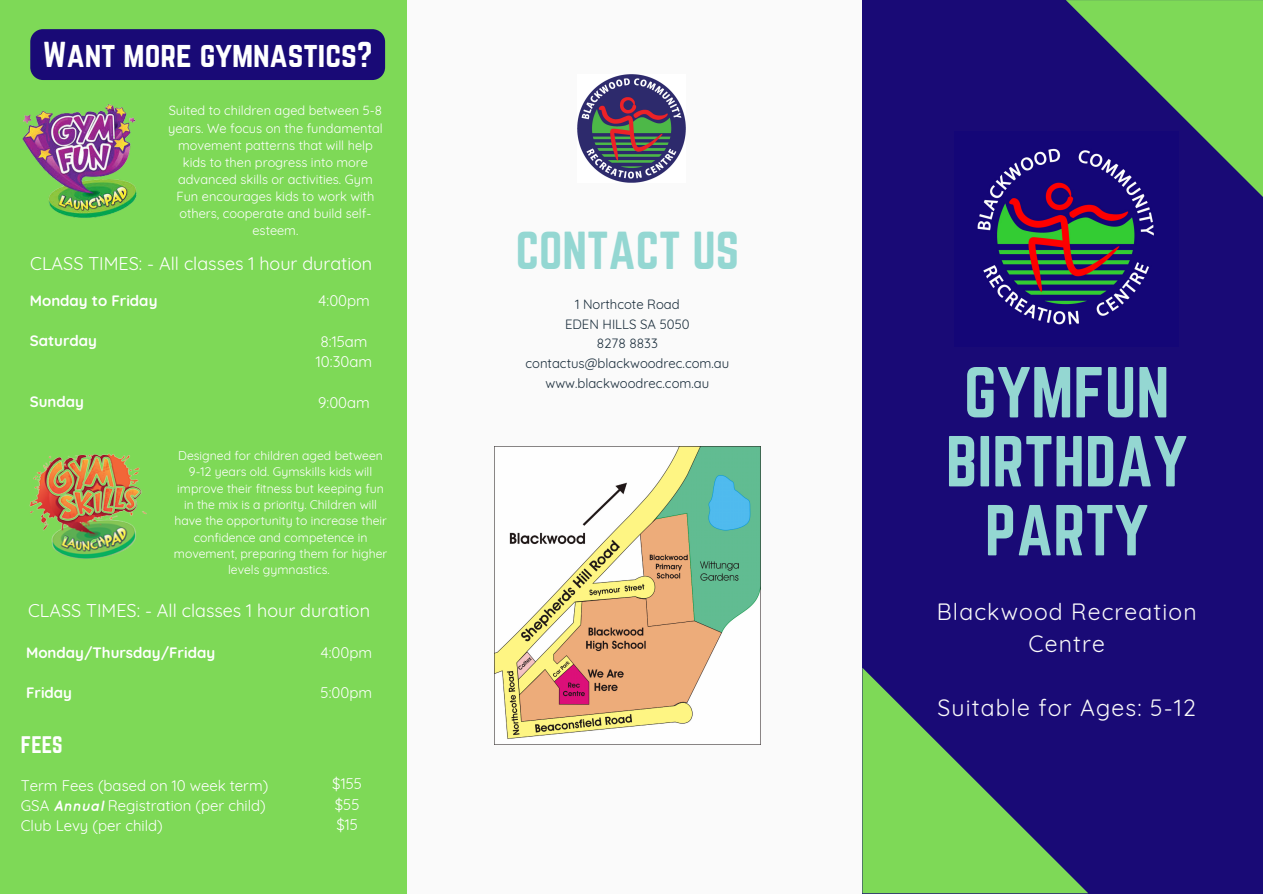
<style>
.page{position:relative;width:1263px;height:894px;background:#fff}
.page>*{position:absolute;margin:0;border:0;box-sizing:border-box;transform-origin:0 0}
.t1{font:63px/68.8px "Norwester";color:#94d7d2;text-align:center}
.t2{font:46.65px "Norwester";color:#94d7d2}
.t3{font:31.5px "Norwester";color:#fff}
.t4{font:22.95px/31.7px "Quicksand";letter-spacing:.05em;color:#fafafa;text-align:center}
.t5{font:21px "Norwester";color:#fff}
.t6{font:18px "Quicksand";color:#fff}
.t7{font:15px/20.2px "Quicksand";color:#fff}
.t8{font:700 15px "Quicksand";color:#fff}
.t9{font:13.2px/19.6px "Quicksand";color:#1a2d3b;text-align:center}
.t10{font:12.9px/17.1px "Quicksand";color:#fff;text-align:center}
.t11{font:12.3px/16.4px "Quicksand";color:#fff;text-align:center}
.s1{font-weight:700;font-style:italic}
</style>
<div class="page">
<div style="left:0;top:0;width:1263px;height:893px;background:#190a76"></div>
<svg style="left:862px;top:668px;width:226px;height:225px"></svg>
<svg style="left:1066px;top:0;width:197px;height:197px"></svg>
<div style="left:0;top:0;width:408px;height:893px;background:#7ed957"></div>
<div style="left:408px;top:0;width:454px;height:893px;background:#fafafa"></div>
<img style="left:977px;top:132px;width:201px;height:193px">
<img style="left:494px;top:446px;width:267px;height:298px">
<img style="left:22px;top:104px;width:115px;height:114px">
<img style="left:577px;top:74px;width:108px;height:108px">
<div style="left:30px;top:29px;width:355px;height:51px;background:#190a76"></div>
<img style="left:29px;top:453px;width:118px;height:106px">
<h3 class="t3" style="left:43px;top:35px;width:331px">Want more gymnastics?</h3>
<p class="t10" style="left:168px;top:102px;width:216px">Suited to children aged between 5-8 years. We focus on the fundamental movement patterns that will help kids to then progress into more advanced skills or activities. Gym<br>Fun encourages kids to work with others, cooperate and build self&shy;esteem.</p>
<h3 class="t6" style="left:30px;top:251px;width:343px">CLASS TIMES: - All classes 1 hour duration</h3>
<p class="t8" style="left:30px;top:291px;width:129px">Monday to Friday</p>
<p class="t8" style="left:30px;top:331px;width:69px">Saturday</p>
<p class="t7" style="left:318px;top:290px;width:53px">4:00pm</p>
<p class="t7" style="left:316px;top:331px;width:58px">8:15am<br>10:30am</p>
<p class="t7" style="left:318px;top:391px;width:53px">9:00am</p>
<p class="t8" style="left:30px;top:392px;width:56px">Sunday</p>
<p class="t11" style="left:174px;top:447px;width:215px">Designed for children aged between 9-12 years old. Gymskills kids will improve their fitness but keeping fun in the mix is a priority. Children will have the opportunity to increase their confidence and competence in movement, preparing them for higher levels gymnastics.</p>
<h3 class="t6" style="left:28px;top:598px;width:343px">CLASS TIMES: - All classes 1 hour duration</h3>
<p class="t8" style="left:26px;top:642px;width:191px">Monday/Thursday/Friday</p>
<p class="t8" style="left:26px;top:683px;width:47px">Friday</p>
<p class="t7" style="left:320px;top:641px;width:53px">4:00pm</p>
<p class="t7" style="left:321px;top:682px;width:53px">5:00pm</p>
<h3 class="t5" style="left:21px;top:731px;width:43px">FEES</h3>
<p class="t7" style="left:21px;top:774px;width:249px">Term Fees (based on 10 week term)<br>GSA <span class="s1">Annual</span> Registration (per child)<br>Club Levy (per child)</p>
<p class="t7" style="left:332px;top:773px;width:31px">$155 $55 $15</p>
<h2 class="t2" style="left:516px;top:222px;width:225px">CONTACT US</h2>
<p class="t9" style="left:525px;top:294px;width:205px">1 Northcote Road<br>EDEN HILLS SA 5050<br>8278 8833 contactus@blackwoodrec.com.au www.blackwoodrec.com.au</p>
<h1 class="t1" style="left:946px;top:357px;width:243px">GYMFUN<br>BIRTHDAY<br>PARTY</h1>
<h3 class="t4" style="left:937px;top:595px;width:261px">Blackwood Recreation<br>Centre</h3>
<h3 class="t4" style="left:937px;top:691px;width:260px">Suitable for Ages: 5-12</h3>
</div>
